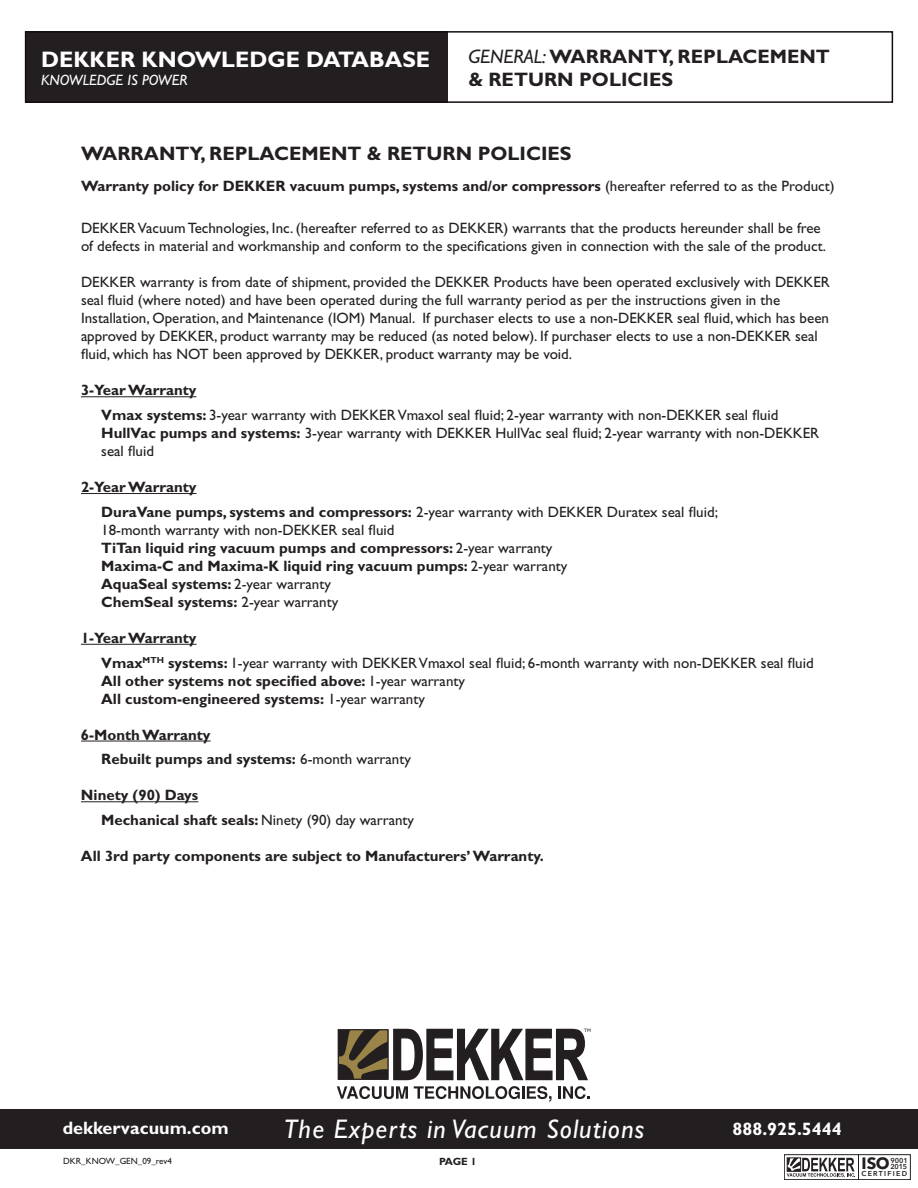
<style>
.page{position:relative;width:918px;height:1188px;background:#fff}
.page>*{position:absolute;margin:0;border:0;box-sizing:border-box;transform-origin:0 0}
.t1{font:italic 27px "Gill Sans";letter-spacing:.04em;color:#fff}
.t2{font:700 22.5px "Gill Sans";color:#fff}
.t3{font:700 19.5px/23.4px "Gill Sans";color:#231f20}
.t4{font:700 18px "Gill Sans";color:#fff}
.t5{font:700 16.35px "Avenir Next";color:#231f20}
.t6{font:15px/18px "Gill Sans";color:#231f20}
.t7{font:700 15px/18px "Gill Sans";color:#231f20}
.t8{font:italic 15px "Gill Sans";color:#fff}
.t9{font:700 10.5px "Gill Sans";color:#231f20}
.t10{font:9px "Gill Sans";color:#231f20}
.t11{font:600 7.05px "Avenir Next";letter-spacing:.175em;color:#231f20}
.t12{font:600 7.05px/6px "Avenir Next";letter-spacing:-.01em;color:#231f20}
.t13{font:4.95px "Gill Sans";color:#231f20}
.s1{font-weight:400;font-style:italic}
.s2{font-weight:400}
.s3{font-weight:700}
</style>
<div class="page">
<div style="left:25px;top:31px;width:423px;height:72px;background:#231f20"></div>
<div style="left:25px;top:31px;width:868px;height:72px;border:2px solid #130c0e"></div>
<div style="left:0;top:1110px;width:918px;height:39px;background:#231f20"></div>
<svg style="left:337px;top:1028px;width:253px;height:74px"></svg>
<div style="left:338px;top:1029px;width:51px;height:51px;border:1px solid #231f20"></div>
<svg style="left:784px;top:1154px;width:127px;height:26px"></svg>
<hr style="left:81px;top:396px;width:116px;height:1px;background:#231f20">
<hr style="left:81px;top:493px;width:116px;height:1px;background:#231f20">
<hr style="left:81px;top:644px;width:116px;height:1px;background:#231f20">
<hr style="left:81px;top:741px;width:130px;height:1px;background:#231f20">
<hr style="left:81px;top:801px;width:117px;height:1px;background:#231f20">
<h2 class="t2" style="left:41px;top:46px;width:391px">DEKKER KNOWLEDGE DATABASE</h2>
<p class="t8" style="left:41px;top:71px;width:148px">KNOWLEDGE IS POWER</p>
<h3 class="t3" style="left:468px;top:44px;width:363px"><span class="s1">GENERAL:</span> WARRANTY, REPLACEMENT &amp; RETURN POLICIES</h3>
<h3 class="t3" style="left:81px;top:142px;width:492px">WARRANTY, REPLACEMENT &amp; RETURN POLICIES</h3>
<p class="t7" style="left:81px;top:176px;width:755px">Warranty policy for DEKKER vacuum pumps, systems and/or compressors <span class="s2">(hereafter referred to as the Product)</span></p>
<p class="t6" style="left:81px;top:219px;width:746px">DEKKER Vacuum Technologies, Inc. (hereafter referred to as DEKKER) warrants that the products hereunder shall be free of defects in material and workmanship and conform to the specifications given in connection with the sale of the product.</p>
<p class="t6" style="left:81px;top:273px;width:751px">DEKKER warranty is from date of shipment, provided the DEKKER Products have been operated exclusively with DEKKER seal fluid (where noted) and have been operated during the full warranty period as per the instructions given in the Installation, Operation, and Maintenance (IOM) Manual. If purchaser elects to use a non-DEKKER seal fluid, which has been approved by DEKKER, product warranty may be reduced (as noted below). If purchaser elects to use a non-DEKKER seal fluid, which has NOT been approved by DEKKER, product warranty may be void.</p>
<p class="t6" style="left:101px;top:378px;width:679px;line-height:24.8px;text-indent:-20px"><span class="s3">3-Year Warranty<br>Vmax systems:</span> 3-year warranty with DEKKER Vmaxol seal fluid; 2-year warranty with non-DEKKER seal fluid</p>
<p class="t6" style="left:101px;top:424px;width:720px"><span class="s3">HullVac pumps and systems:</span> 3-year warranty with DEKKER HullVac seal fluid; 2-year warranty with non-DEKKER seal fluid</p>
<p class="t7" style="left:101px;top:475px;width:618px;line-height:24.8px;text-indent:-20px">2-Year Warranty<br>DuraVane pumps, systems and compressors: <span class="s2">2-year warranty with DEKKER Duratex seal fluid;</span></p>
<p class="t7" style="left:101px;top:521px;width:468px"><span class="s2">18-month warranty with non-DEKKER seal fluid<br></span>TiTan liquid ring vacuum pumps and compressors: <span class="s2">2-year warranty </span>Maxima-C and Maxima-K liquid ring vacuum pumps: <span class="s2">2-year warranty </span>AquaSeal systems: <span class="s2">2-year warranty<br></span>ChemSeal systems: <span class="s2">2-year warranty</span></p>
<p class="t6" style="left:101px;top:625px;width:714px;line-height:24.8px;text-indent:-20px"><span class="s3">1-Year Warranty<br>Vmax</span><sup>MTH</sup> <span class="s3">systems:</span> 1-year warranty with DEKKER Vmaxol seal fluid; 6-month warranty with non-DEKKER seal fluid</p>
<p class="t7" style="left:101px;top:671px;width:365px">All other systems not specified above: <span class="s2">1-year warranty<br></span>All custom-engineered systems: <span class="s2">1-year warranty</span></p>
<p class="t7" style="left:101px;top:722px;width:311px;line-height:24.8px;text-indent:-20px">6-Month Warranty<br>Rebuilt pumps and systems: <span class="s2">6-month warranty</span></p>
<p class="t7" style="left:101px;top:783px;width:314px;line-height:24.8px;text-indent:-20px">Ninety (90) Days<br>Mechanical shaft seals: <span class="s2">Ninety (90) day warranty</span></p>
<p class="t7" style="left:81px;top:847px;width:465px">All 3rd party components are subject to Manufacturers’ Warranty.</p>
<p class="t4" style="left:63px;top:1117px;width:168px">dekkervacuum.com</p>
<p class="t10" style="left:63px;top:1156px;width:110px">DKR_KNOW_GEN_09_rev4</p>
<p class="t13" style="left:584px;top:1028px;width:8px">TM</p>
<h1 class="t1" style="left:284px;top:1113px;width:362px">The Experts in Vacuum Solutions</h1>
<p class="t4" style="left:733px;top:1118px;width:111px">888.925.5444</p>
<p class="t9" style="left:439px;top:1156px;width:39px">PAGE 1</p>
<p class="t5" style="left:861px;top:1149px;width:30px">ISO</p>
<p class="t12" style="left:890px;top:1157px;width:19px">9001<br>2015</p>
<p class="t11" style="left:862px;top:1168px;width:47px">CERTIFIED</p>
</div>
